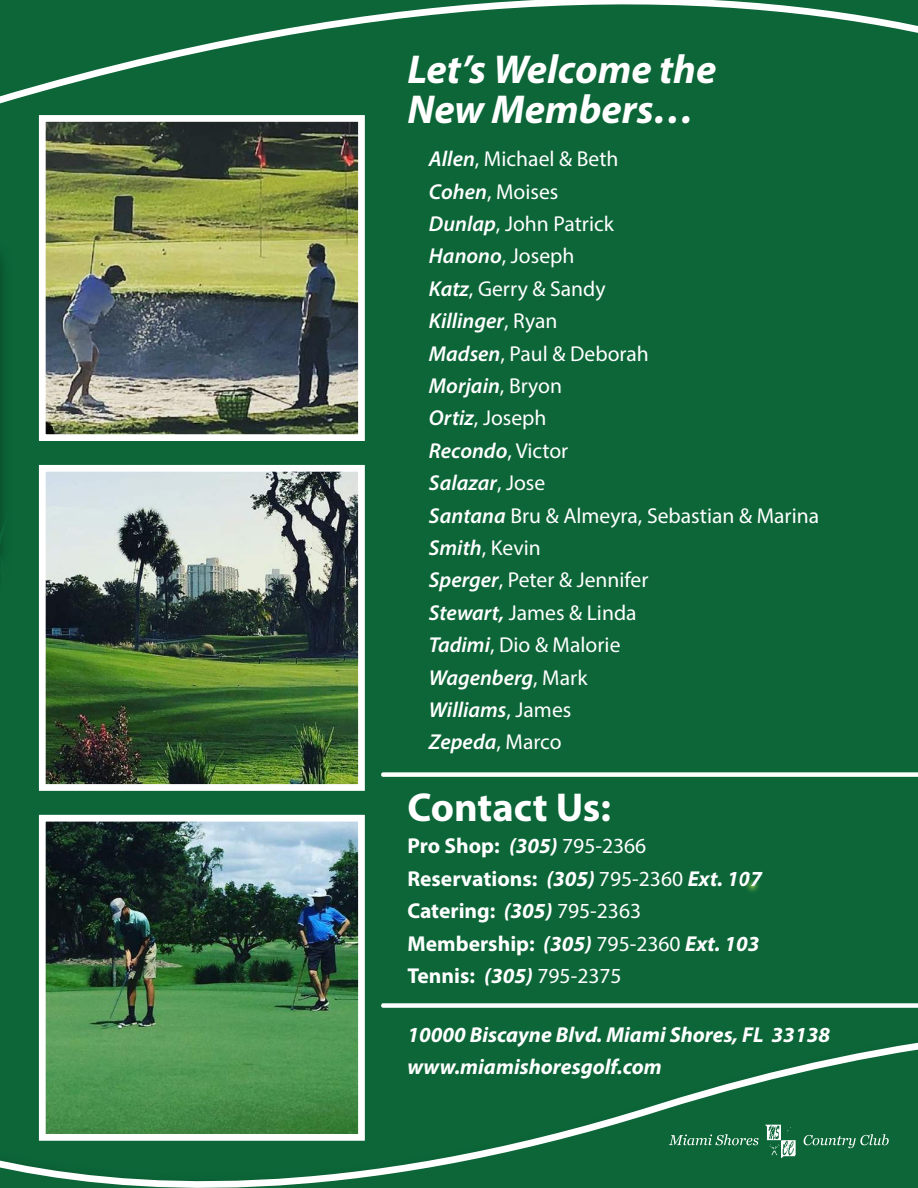
<style>
.page{position:relative;width:918px;height:1188px;background:#0c6638}
.page>*{position:absolute;margin:0;border:0;box-sizing:border-box;transform-origin:0 0}
.t1{font:italic 700 40.5px/40.5px "Myriad Pro";color:#fff}
.t2{font:700 40.5px "Myriad Pro";color:#fff}
.t3{font:21.6px/32.4px "Myriad Pro";color:#fff}
.t4{font:700 21.6px/32.4px "Myriad Pro";color:#fff}
.t5{font:italic 700 21.6px/32.4px "Myriad Pro";color:#fff}
.s1{font-weight:600;font-style:italic}
.s2{font-style:italic}
.s3{font-weight:400}
</style>
<div class="page">
<img style="left:47px;top:823px;width:310px;height:129px">
<div style="left:39px;top:815px;width:326px;height:326px;border:7px solid #fff"></div>
<svg style="left:0;top:0;width:918px;height:346px"></svg>
<svg style="left:0;top:952px;width:918px;height:236px"></svg>
<img style="left:47px;top:123px;width:310px;height:310px">
<div style="left:39px;top:115px;width:326px;height:326px;border:7px solid #fff"></div>
<img style="left:47px;top:473px;width:310px;height:310px">
<div style="left:39px;top:465px;width:326px;height:326px;border:7px solid #fff"></div>
<svg style="left:742px;top:876px;width:20px;height:19px"></svg>
<svg style="left:749px;top:882px;width:6px;height:6px"></svg>
<svg style="left:381px;top:772px;width:537px;height:5px;background:#e6efea"></svg>
<svg style="left:380px;top:1003px;width:538px;height:5px;background:#e6efea"></svg>
<svg style="left:0;top:488px;width:8px;height:97px"></svg>
<img style="left:764px;top:1124px;width:34px;height:34px">
<svg style="left:669px;top:1134px;width:90px;height:11px"></svg>
<svg style="left:804px;top:1134px;width:85px;height:14px"></svg>
<h1 class="t1" style="left:407px;top:47px;width:310px">Let’s Welcome the<br>New Members…</h1>
<p class="t3" style="left:429px;top:142px;width:392px"><span class="s1">Allen</span>, Michael &amp; Beth<br><span class="s1">Cohen</span>, Moises<br><span class="s1">Dunlap</span>, John Patrick<br><span class="s1">Hanono</span>, Joseph<br><span class="s1">Katz</span>, Gerry &amp; Sandy<br><span class="s1">Killinger</span>, Ryan<br><span class="s1">Madsen</span>, Paul &amp; Deborah<br><span class="s1">Morjain</span>, Bryon<br><span class="s1">Ortiz</span>, Joseph<br><span class="s1">Recondo</span>, Victor<br><span class="s1">Salazar</span>, Jose<br><span class="s1">Santana</span> Bru &amp; Almeyra, Sebastian &amp; Marina<br><span class="s1">Smith</span>, Kevin<br><span class="s1">Sperger</span>, Peter &amp; Jennifer<br><span class="s1">Stewart,</span> James &amp; Linda<br><span class="s1">Tadimi</span>, Dio &amp; Malorie<br><span class="s1">Wagenberg</span>, Mark<br><span class="s1">Williams</span>, James<br><span class="s1">Zepeda</span>, Marco</p>
<h1 class="t2" style="left:407px;top:781px;width:205px">Contact Us:</h1>
<p class="t4" style="left:407px;top:829px;width:356px">Pro Shop: <span class="s2">(305)</span> <span class="s3">795-2366<br></span>Reservations: <span class="s2">(305)</span> <span class="s3">795-2360</span> <span class="s2">Ext. 107<br></span>Catering: <span class="s2">(305)</span> <span class="s3">795-2363<br></span>Membership: <span class="s2">(305)</span> <span class="s3">795-2360</span> <span class="s2">Ext. 103<br></span>Tennis: <span class="s2">(305)</span> <span class="s3">795-2375</span></p>
<p class="t5" style="left:407px;top:1018px;width:424px">10000 Biscayne Blvd. Miami Shores, FL 33138 www.miamishoresgolf.com</p>
</div>
